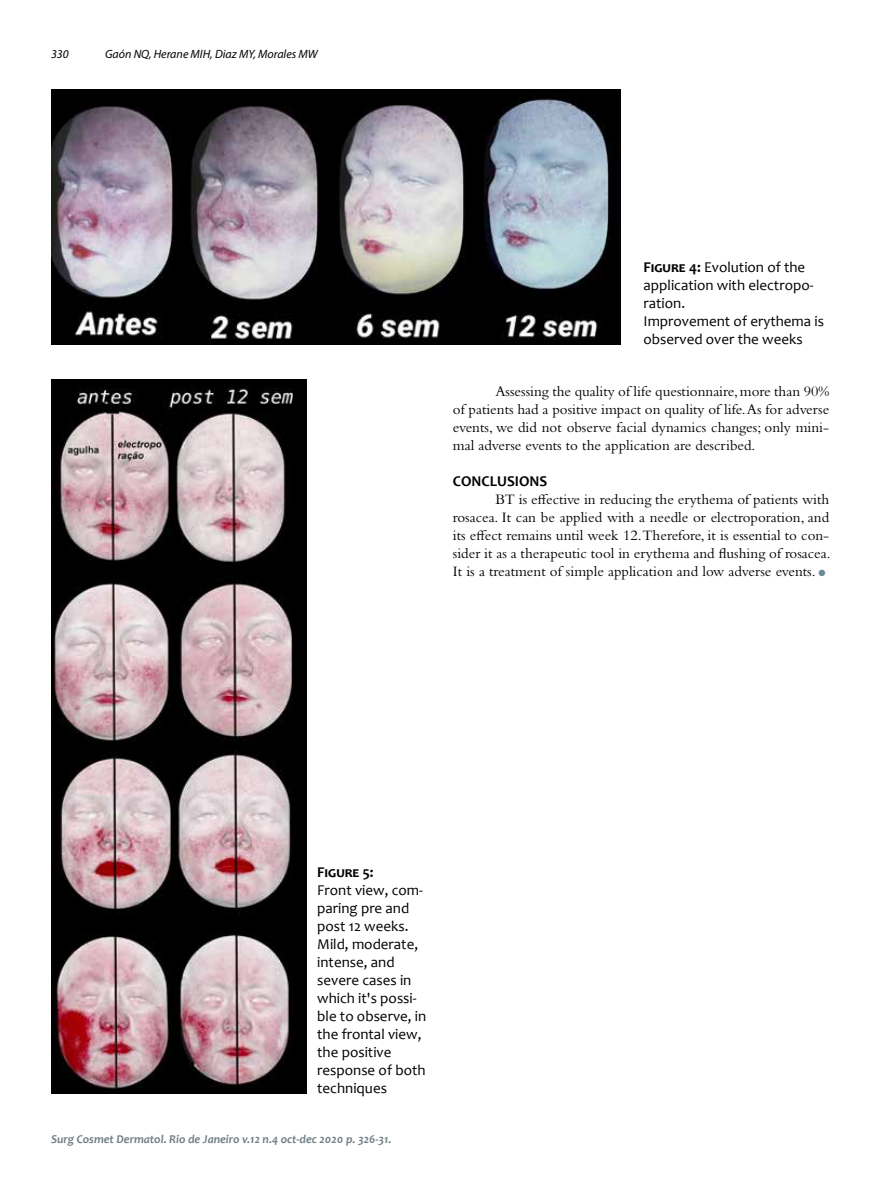
<style>
.page{position:relative;width:893px;height:1191px;background:#fff}
.page>*{position:absolute;margin:0;border:0;box-sizing:border-box;transform-origin:0 0}
.t1{font:15px/18px "Bembo Std";color:#000;text-align:justify}
.t2{font:15px/18px "Candara";color:#000}
.t3{font:700 15px "Candara";color:#000}
.t4{font:italic 700 12px "Candara";color:#717e86}
.t5{font:italic 12px "Myriad Pro";color:#000}
.s1{font-weight:700}
.s2{color:#6e8a99}
</style>
<div class="page">
<img style="left:51px;top:89px;width:569px;height:255px">
<img style="left:51px;top:379px;width:255px;height:714px">
<p class="t5" style="left:51px;top:46px;width:19px">330</p>
<p class="t5" style="left:105px;top:46px;width:214px">Gaón NQ, Herane MIH, Diaz MY, Morales MW</p>
<p class="t2" style="left:643px;top:258px;width:182px"><span class="s1">Figure 4:</span> Evolution of the application with electropo&shy;ration.<br>Improvement of erythema is observed over the weeks</p>
<p class="t1" style="left:453px;top:382px;width:378px;text-indent:43px">Assessing the quality of life questionnaire, more than 90% of patients had a positive impact on quality of life. As for adverse events, we did not observe facial dynamics changes; only mini&shy;mal adverse events to the application are described.</p>
<p class="t3" style="left:453px;top:472px;width:96px">CONCLUSIONS</p>
<p class="t1" style="left:453px;top:490px;width:379px;text-indent:43px">BT is effective in reducing the erythema of patients with rosacea. It can be applied with a needle or electroporation, and its effect remains until week 12.Therefore, it is essential to con&shy;sider it as a therapeutic tool in erythema and flushing of rosacea.<br>It is a treatment of simple application and low adverse events. <span class="s2">●</span></p>
<p class="t3" style="left:317px;top:862px;width:58px">Figure 5:</p>
<p class="t2" style="left:317px;top:881px;width:111px">Front view, com&shy;paring pre and post 12 weeks.<br>Mild, moderate, intense, and severe cases in which it's possi&shy;ble to observe, in the frontal view, the positive response of both techniques</p>
<p class="t4" style="left:51px;top:1132px;width:342px">Surg Cosmet Dermatol. Rio de Janeiro v.12 n.4 oct-dec 2020 p. 326-31.</p>
</div>
